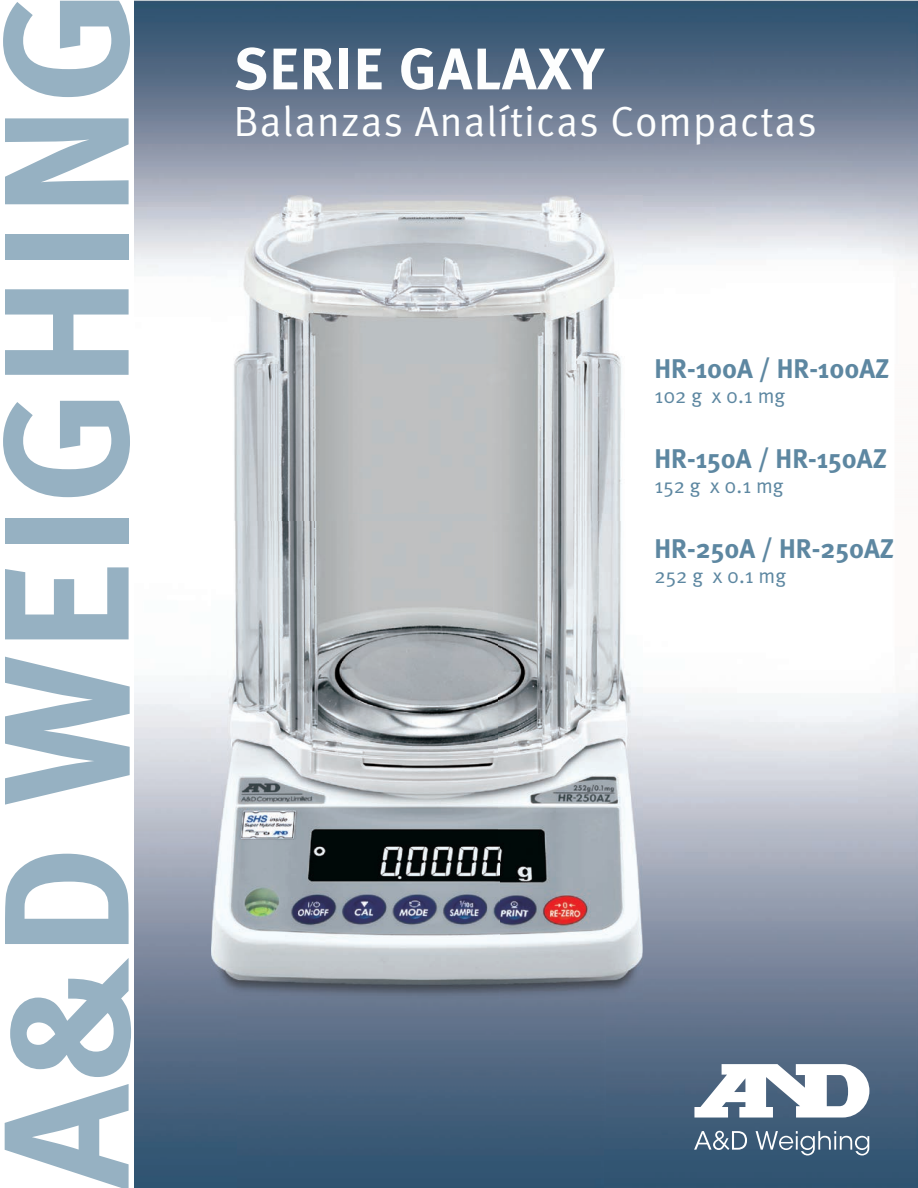
<style>
.page{position:relative;width:918px;height:1188px;background:#fff}
.page>*{position:absolute;margin:0;border:0;box-sizing:border-box;transform-origin:0 0}
.t1{font:700 58.65px "Meta";letter-spacing:.025em;color:#fdfefe}
.t2{font:42.3px "Meta Normal";letter-spacing:.025em;color:#fdfefe}
.t3{font:700 27px "Meta";color:#5d87a1}
.t4{font:21px "Meta Normal";color:#5d87a1}
</style>
<div class="page">
<img style="left:134px;top:1px;width:784px;height:51px">
<img style="left:134px;top:52px;width:581px;height:156px">
<img style="left:715px;top:52px;width:203px;height:312px">
<img style="left:134px;top:687px;width:104px;height:501px">
<img style="left:606px;top:829px;width:312px;height:359px">
<img style="left:238px;top:1000px;width:368px;height:188px">
<img style="left:211px;top:196px;width:431px;height:804px">
<svg style="left:694px;top:1064px;width:175px;height:54px"></svg>
<svg style="left:694px;top:1131px;width:53px;height:19px"></svg>
<svg style="left:756px;top:1131px;width:113px;height:24px"></svg>
<svg style="left:5px;top:1084px;width:124px;height:104px"></svg>
<svg style="left:10px;top:958px;width:121px;height:119px"></svg>
<svg style="left:5px;top:854px;width:124px;height:90px"></svg>
<svg style="left:5px;top:657px;width:125px;height:148px"></svg>
<svg style="left:5px;top:567px;width:124px;height:72px"></svg>
<div style="left:5px;top:519px;width:124px;height:25px;background:#96b1c2"></div>
<svg style="left:3px;top:401px;width:127px;height:96px"></svg>
<svg style="left:5px;top:289px;width:124px;height:86px"></svg>
<div style="left:5px;top:234px;width:124px;height:26px;background:#96b1c2"></div>
<svg style="left:5px;top:118px;width:124px;height:86px"></svg>
<svg style="left:3px;top:1px;width:127px;height:96px"></svg>
<h1 class="t1" style="left:234px;top:43px;width:371px">SERIE GALAXY</h1>
<h2 class="t2" style="left:234px;top:104px;width:584px">Balanzas Analíticas Compactas</h2>
<p class="t3" style="left:654px;top:356px;width:237px">HR-100A / HR-100AZ</p>
<p class="t4" style="left:654px;top:387px;width:132px">102 g x 0.1 mg</p>
<p class="t3" style="left:654px;top:447px;width:234px">HR-150A / HR-150AZ</p>
<p class="t4" style="left:654px;top:477px;width:131px">152 g x 0.1 mg</p>
<p class="t3" style="left:654px;top:537px;width:241px">HR-250A / HR-250AZ</p>
<p class="t4" style="left:654px;top:567px;width:133px">252 g x 0.1 mg</p>
</div>
